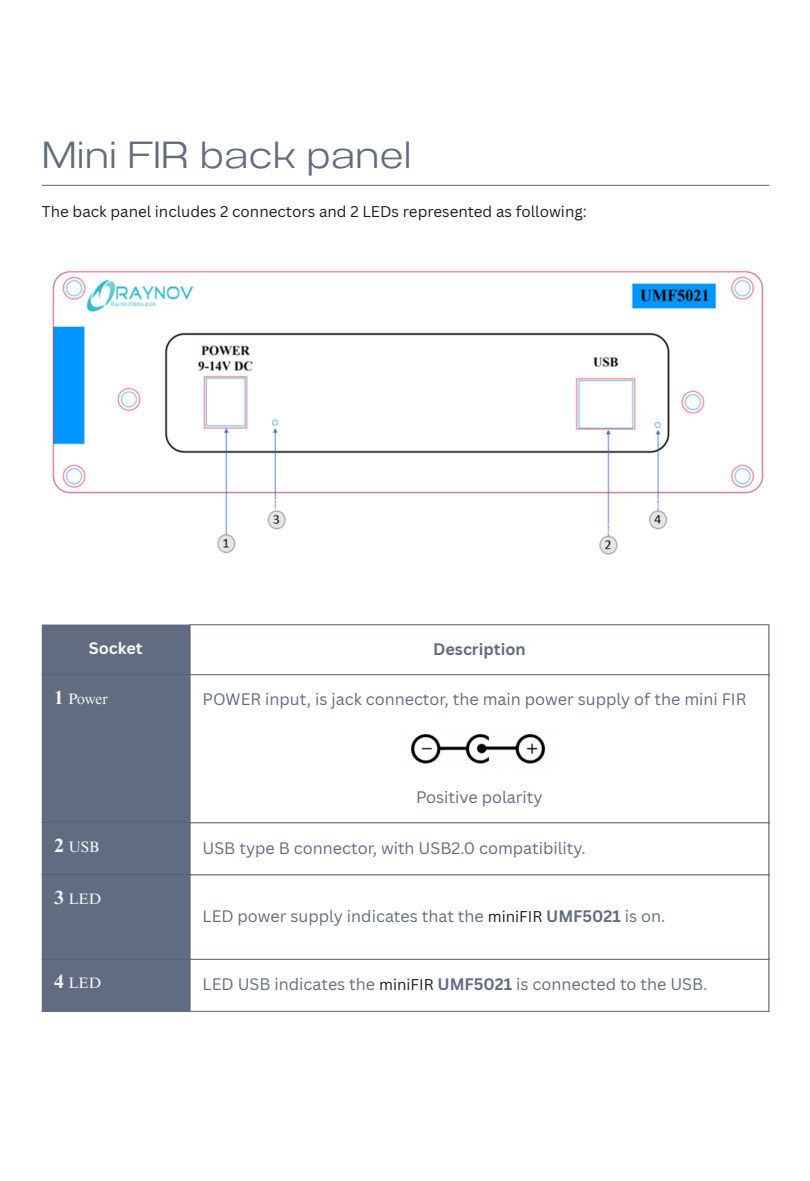
<style>
.page{position:relative;width:810px;height:1181px;background:#fff}
.page>*{position:absolute;margin:0;border:0;box-sizing:border-box;transform-origin:0 0}
.t1{font:37.65px "Anantason Light Wd 150";color:#616c80}
.t2{font:16.2px "Canva Sans";color:#616c80}
.t3{font:700 16.2px "Canva Sans";color:#616c80}
.t4{font:700 16.2px "Canva Sans";color:#f7f6f0}
.t5{font:15.15px "Canva Sans";color:#1d1c1d}
.t6{font:15.15px "Times NRMT Pro";color:#f7f6f0}
.s1{font-weight:700;font-size:19.2px}
.s2{font-size:15.15px;color:#1d1c1d}
.s3{font-weight:700}
</style>
<div class="page">
<hr style="left:42px;top:185px;width:727px;height:1px;background:#616c80">
<img style="left:52px;top:270px;width:712px;height:285px">
<div style="left:42px;top:624px;width:147px;height:386px;background:#616c80"></div>
<img style="left:411px;top:734px;width:135px;height:30px">
<hr style="left:189px;top:625px;width:1px;height:385px;background:#616c80">
<hr style="left:768px;top:625px;width:1px;height:385px;background:#616c80">
<hr style="left:189px;top:624px;width:580px;height:1px;background:#616c80">
<hr style="left:42px;top:674px;width:727px;height:1px;background:#616c80">
<hr style="left:42px;top:822px;width:727px;height:1px;background:#616c80">
<hr style="left:42px;top:874px;width:727px;height:1px;background:#616c80">
<hr style="left:42px;top:958px;width:727px;height:1px;background:#616c80">
<hr style="left:42px;top:1010px;width:727px;height:1px;background:#616c80">
<p class="t1" style="left:42px;top:133px;width:371px">Mini FIR back panel</p>
<p class="t5" style="left:42px;top:201px;width:546px">The back panel includes 2 connectors and 2 LEDs represented as following:</p>
<p class="t4" style="left:89px;top:637px;width:55px">Socket</p>
<p class="t3" style="left:433px;top:637px;width:94px">Description</p>
<p class="t6" style="left:54px;top:692px;width:55px"><span class="s1">1</span> Power</p>
<p class="t2" style="left:203px;top:687px;width:545px">POWER input, is jack connector, the main power supply of the mini FIR</p>
<p class="t2" style="left:416px;top:785px;width:128px">Positive polarity</p>
<p class="t6" style="left:54px;top:840px;width:47px"><span class="s1">2</span> USB</p>
<p class="t2" style="left:203px;top:836px;width:385px">USB type B connector, with USB2.0 compatibility.</p>
<p class="t6" style="left:54px;top:892px;width:49px"><span class="s1">3</span> LED</p>
<p class="t2" style="left:203px;top:904px;width:464px">LED power supply indicates that the <span class="s2">miniFIR</span> <span class="s3">UMF5021</span> is on.</p>
<p class="t6" style="left:54px;top:977px;width:49px"><span class="s1">4</span> LED</p>
<p class="t2" style="left:203px;top:972px;width:506px">LED USB indicates the <span class="s2">miniFIR</span> <span class="s3">UMF5021</span> is connected to the USB.</p>
</div>
